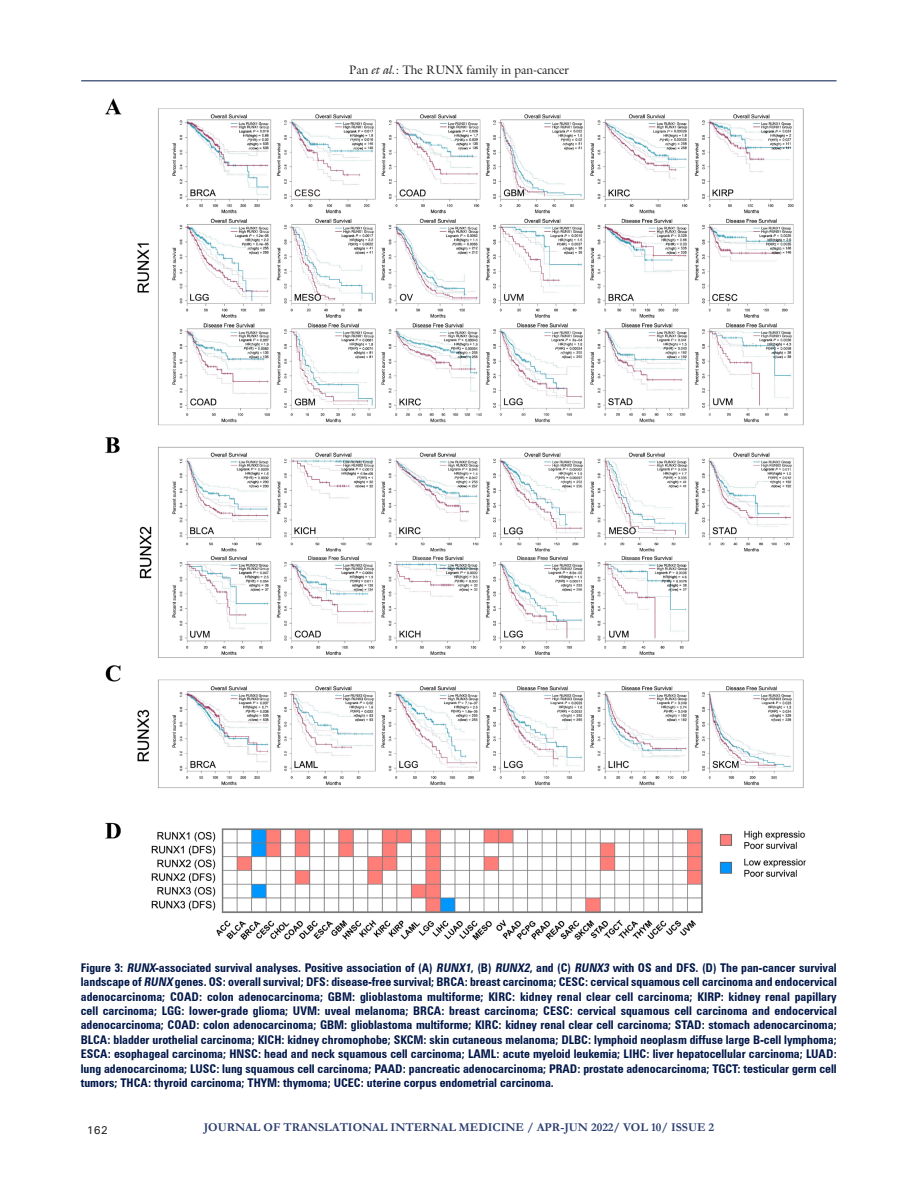
<style>
.page{position:relative;width:918px;height:1188px;background:#fff}
.page>*{position:absolute;margin:0;border:0;box-sizing:border-box;transform-origin:0 0}
.FGC{font:700 condensed 12px/14.4px "Zurich BT";color:#00174a;text-align:justify}
.t1{font:700 12px "Garamond";color:#2a3d70}
.t2{font:12px "Galliard IT Cby BT";color:#231f20}
.t3{font:500 11.25px "Univers";color:#231f20}
.s1{font-style:italic}
</style>
<div class="page">
<hr style="left:81px;top:80px;width:756px;height:1px;background:#00174a">
<img style="left:105px;top:98px;width:701px;height:843px">
<p class="t2" style="left:349px;top:62px;width:221px">Pan <span class="s1">et al.</span>: The RUNX family in pan-cancer</p>
<p class="FGC" style="left:81px;top:960px;width:758px">Figure 3: <span class="s1">RUNX</span>-associated survival analyses. Positive association of (A) <span class="s1">RUNX1</span>, (B) <span class="s1">RUNX2</span>, and (C) <span class="s1">RUNX3</span> with OS and DFS. (D) The pan-cancer survival landscape of <span class="s1">RUNX</span> genes. OS: overall survival; DFS: disease-free survival; BRCA: breast carcinoma; CESC: cervical squamous cell carcinoma and endocervical adenocarcinoma; COAD: colon adenocarcinoma; GBM: glioblastoma multiforme; KIRC: kidney renal clear cell carcinoma; KIRP: kidney renal papillary cell carcinoma; LGG: lower-grade glioma; UVM: uveal melanoma; BRCA: breast carcinoma; CESC: cervical squamous cell carcinoma and endocervical adenocarcinoma; COAD: colon adenocarcinoma; GBM: glioblastoma multiforme; KIRC: kidney renal clear cell carcinoma; STAD: stomach adenocarcinoma; BLCA: bladder urothelial carcinoma; KICH: kidney chromophobe; SKCM: skin cutaneous melanoma; DLBC: lymphoid neoplasm diffuse large B-cell lymphoma; ESCA: esophageal carcinoma; HNSC: head and neck squamous cell carcinoma; LAML: acute myeloid leukemia; LIHC: liver hepatocellular carcinoma; LUAD: lung adenocarcinoma; LUSC: lung squamous cell carcinoma; PAAD: pancreatic adenocarcinoma; PRAD: prostate adenocarcinoma; TGCT: testicular germ cell tumors; THCA: thyroid carcinoma; THYM: thymoma; UCEC: uterine corpus endometrial carcinoma.</p>
<p class="t3" style="left:87px;top:1123px;width:23px">162</p>
<p class="t1" style="left:204px;top:1119px;width:512px">JOURNAL OF TRANSLATIONAL INTERNAL MEDICINE / APR-JUN 2022/ VOL 10/ ISSUE 2</p>
</div>
